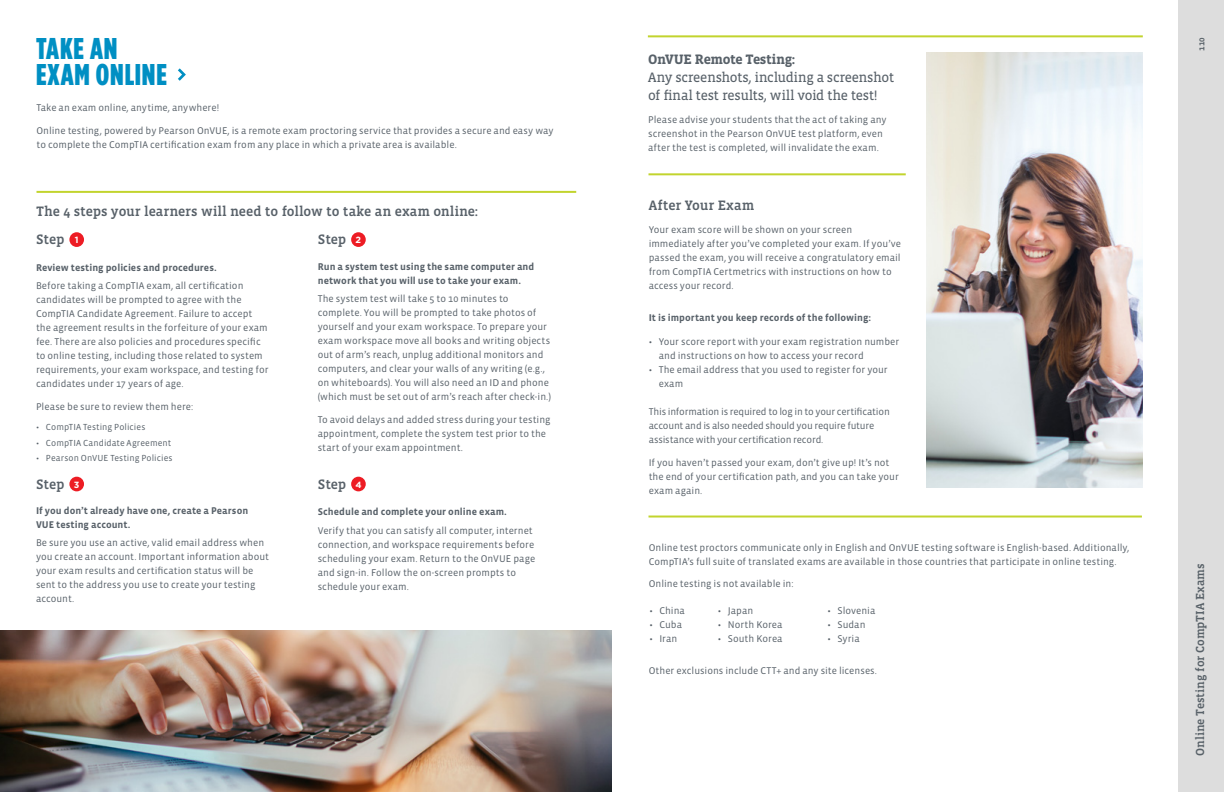
<style>
.page{position:relative;width:1224px;height:792px;background:#fff}
.page>*{position:absolute;margin:0;border:0;box-sizing:border-box;transform-origin:0 0}
.t1{font:900 30px/26px "Gotham Condensed";letter-spacing:.025em;color:#008fc3}
.t2{font:500 14px "Vista Slab OTCE";letter-spacing:-.005em;color:#586169}
.t3{font:14px/18px "Vista Slab OTCE";letter-spacing:-.025em;color:#586169}
.t4{font:700 14px "Vista Slab OTCE";letter-spacing:-.025em;color:#586169}
.t5{font:500 12px "Vista Slab OTCE";color:#586168}
.t6{font:10px/14px "Vista Sans OTCE";letter-spacing:.005em;color:#586169}
.t7{font:700 10px/14px "Vista Sans OTCE";letter-spacing:.005em;color:#586169}
.t8{font:10px/14px "Vista Sans OTCE";letter-spacing:-.015em;color:#586169}
.t9{font:9px "Vista Sans OTCE";letter-spacing:.01em;color:#586169}
.t10{font:700 9px "Gotham";color:#fff}
.t11{font:500 9px "Vista Sans OTCE";color:#586168}
</style>
<div class="page">
<div style="left:1179px;top:0;width:45px;height:792px;background:#ddd"></div>
<img style="left:927px;top:52px;width:216px;height:436px">
<img style="left:0;top:631px;width:612px;height:161px">
<hr style="left:649px;top:516px;width:493px;height:2px;background:#c2d42e">
<hr style="left:649px;top:173px;width:257px;height:2px;background:#c2d42e">
<svg style="left:178px;top:68px;width:8px;height:13px"></svg>
<hr style="left:37px;top:191px;width:539px;height:2px;background:#c2d42e">
<div style="left:69px;top:232px;width:15px;height:15px;background:#ed1c24;border-radius:50%"></div>
<div style="left:69px;top:477px;width:15px;height:14px;background:#ed1c24;border-radius:50%"></div>
<div style="left:351px;top:232px;width:15px;height:15px;background:#ed1c24;border-radius:50%"></div>
<div style="left:351px;top:477px;width:15px;height:14px;background:#ed1c24;border-radius:50%"></div>
<hr style="left:648px;top:35px;width:495px;height:2px;background:#c2d42e">
<h1 class="t1" style="left:36px;top:35px;width:132px">TAKE AN<br>EXAM ONLINE</h1>
<p class="t6" style="left:37px;top:101px;width:184px">Take an exam online, anytime, anywhere!</p>
<p class="t6" style="left:37px;top:124px;width:519px">Online testing, powered by Pearson OnVUE, is a remote exam proctoring service that provides a secure and easy way to complete the CompTIA certification exam from any place in which a private area is available.</p>
<h2 class="t2" style="left:36px;top:204px;width:444px">The 4 steps your learners will need to follow to take an exam online:</h2>
<h2 class="t2" style="left:36px;top:231px;width:30px">Step</h2>
<p class="t10" style="left:75px;top:234px;width:5px">1</p>
<h2 class="t2" style="left:318px;top:231px;width:30px">Step</h2>
<p class="t10" style="left:356px;top:234px;width:7px">2</p>
<p class="t7" style="left:36px;top:260px;width:182px">Review testing policies and procedures.</p>
<p class="t6" style="left:36px;top:279px;width:234px">Before taking a CompTIA exam, all certification candidates will be prompted to agree with the CompTIA Candidate Agreement. Failure to accept the agreement results in the forfeiture of your exam fee. There are also policies and procedures specific to online testing, including those related to system requirements, your exam workspace, and testing for candidates under 17 years of age.</p>
<p class="t6" style="left:36px;top:400px;width:159px">Please be sure to review them here:</p>
<p class="t9" style="left:36px;top:422px;width:111px">• CompTIA Testing Policies</p>
<p class="t9" style="left:36px;top:438px;width:137px">• CompTIA Candidate Agreement</p>
<p class="t9" style="left:36px;top:453px;width:138px">• Pearson OnVUE Testing Policies</p>
<p class="t7" style="left:318px;top:259px;width:218px">Run a system test using the same computer and network that you will use to take your exam.</p>
<p class="t6" style="left:318px;top:292px;width:235px">The system test will take 5 to 10 minutes to complete. You will be prompted to take photos of yourself and your exam workspace. To prepare your exam workspace move all books and writing objects out of arm’s reach, unplug additional monitors and computers, and clear your walls of any writing (e.g., on whiteboards). You will also need an ID and phone (which must be set out of arm’s reach after check-in.)</p>
<p class="t6" style="left:318px;top:413px;width:234px">To avoid delays and added stress during your testing appointment, complete the system test prior to the start of your exam appointment.</p>
<h2 class="t2" style="left:36px;top:476px;width:30px">Step</h2>
<p class="t10" style="left:74px;top:478px;width:7px">3</p>
<h2 class="t2" style="left:318px;top:476px;width:30px">Step</h2>
<p class="t10" style="left:355px;top:478px;width:8px">4</p>
<p class="t7" style="left:36px;top:503px;width:214px">If you don’t already have one, create a Pearson<br>VUE testing account.</p>
<p class="t6" style="left:36px;top:536px;width:235px">Be sure you use an active, valid email address when you create an account. Important information about your exam results and certification status will be sent to the address you use to create your testing account.</p>
<p class="t7" style="left:318px;top:505px;width:191px">Schedule and complete your online exam.</p>
<p class="t6" style="left:318px;top:523px;width:219px">Verify that you can satisfy all computer, internet connection, and workspace requirements before scheduling your exam. Return to the OnVUE page and sign-in. Follow the on-screen prompts to schedule your exam.</p>
<h2 class="t4" style="left:648px;top:51px;width:149px">OnVUE Remote Testing:</h2>
<h2 class="t3" style="left:648px;top:68px;width:248px">Any screenshots, including a screenshot of final test results, will void the test!</h2>
<p class="t6" style="left:648px;top:112px;width:240px">Please advise your students that the act of taking any screenshot in the Pearson OnVUE test platform, even after the test is completed, will invalidate the exam.</p>
<h2 class="t2" style="left:649px;top:197px;width:107px">After Your Exam</h2>
<p class="t6" style="left:649px;top:222px;width:254px">Your exam score will be shown on your screen immediately after you’ve completed your exam. If you’ve passed the exam, you will receive a congratulatory email from CompTIA Certmetrics with instructions on how to access your record.</p>
<p class="t7" style="left:649px;top:310px;width:224px">It is important you keep records of the following:</p>
<p class="t6" style="left:659px;top:335px;width:242px;text-indent:-10px">• Your score report with your exam registration number and instructions on how to access your record</p>
<p class="t6" style="left:659px;top:363px;width:230px;text-indent:-10px">• The email address that you used to register for your exam</p>
<p class="t8" style="left:649px;top:405px;width:243px">This information is required to log in to your certification account and is also needed should you require future assistance with your certification record.</p>
<p class="t6" style="left:649px;top:456px;width:252px">If you haven’t passed your exam, don’t give up! It’s not the end of your certification path, and you can take your exam again.</p>
<p class="t6" style="left:649px;top:540px;width:482px">Online test proctors communicate only in English and OnVUE testing software is English-based. Additionally,<br>CompTIA’s full suite of translated exams are available in those countries that participate in online testing.</p>
<p class="t6" style="left:649px;top:576px;width:146px">Online testing is not available in:</p>
<p class="t6" style="left:649px;top:603px;width:37px">• China</p>
<p class="t6" style="left:649px;top:617px;width:34px">• Cuba</p>
<p class="t6" style="left:649px;top:631px;width:29px">• Iran</p>
<p class="t6" style="left:718px;top:603px;width:37px">• Japan</p>
<p class="t6" style="left:718px;top:617px;width:66px">• North Korea</p>
<p class="t6" style="left:718px;top:631px;width:66px">• South Korea</p>
<p class="t6" style="left:828px;top:603px;width:49px">• Slovenia</p>
<p class="t6" style="left:828px;top:617px;width:40px">• Sudan</p>
<p class="t6" style="left:828px;top:631px;width:34px">• Syria</p>
<p class="t6" style="left:649px;top:664px;width:230px">Other exclusions include CTT+ and any site licenses.</p>
<p class="t11" style="left:1196px;top:51px;width:15px;rotate:-90deg">110</p>
<p class="t5" style="left:1193px;top:756px;width:194px;rotate:-90deg">Online Testing for CompTIA Exams</p>
</div>
